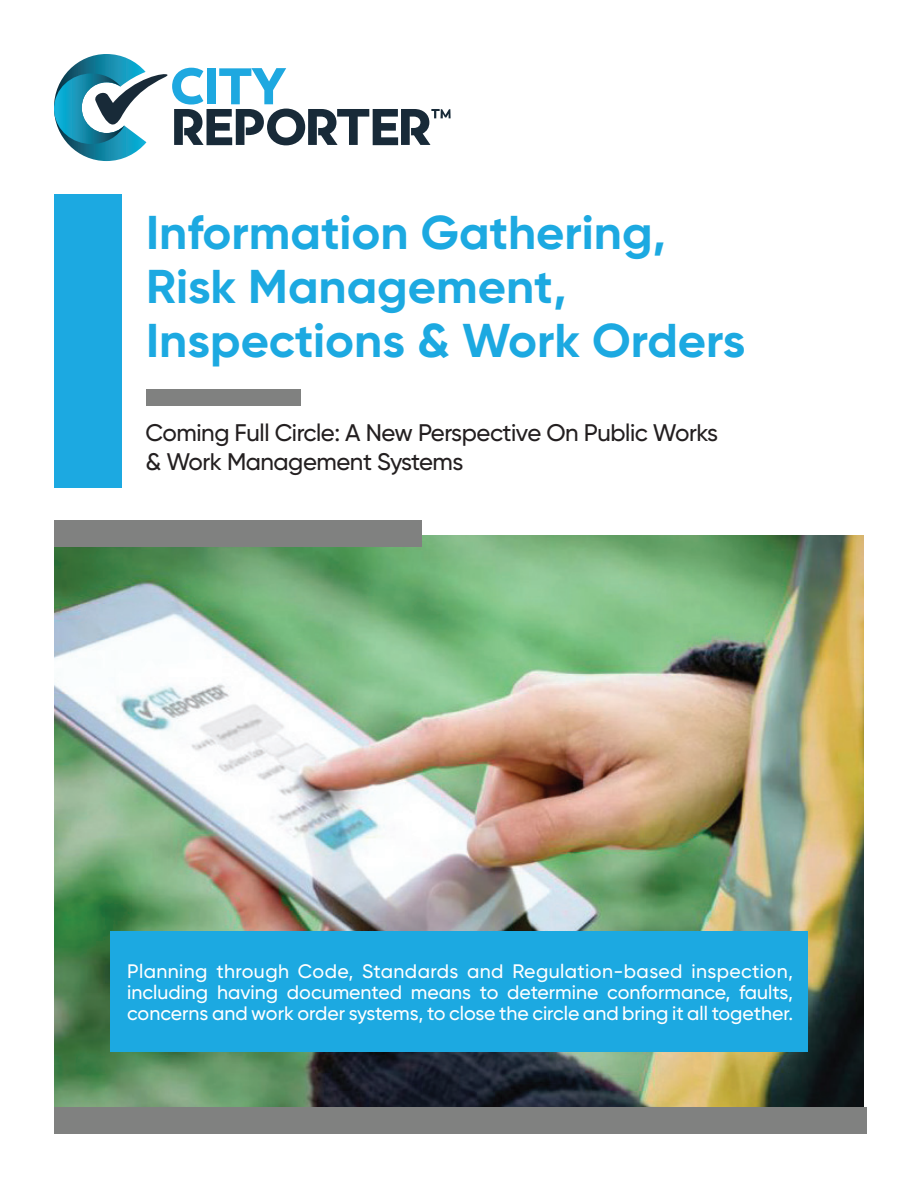
<style>
.page{position:relative;width:918px;height:1188px;background:#fff}
.page>*{position:absolute;margin:0;border:0;box-sizing:border-box;transform-origin:0 0}
.t1{font:700 47.4px/54px "Gilroy";color:#1ca9e1}
.t2{font:500 24px/28.5px "Gilroy";letter-spacing:-.02em;color:#231f20}
.t3{font:500 19.5px/21px "Gilroy";color:#fff;text-align:justify}
</style>
<div class="page">
<svg style="left:54px;top:54px;width:397px;height:107px"></svg>
<img style="left:54px;top:536px;width:810px;height:571px">
<div style="left:54px;top:194px;width:68px;height:293px;background:#1ca9e1"></div>
<div style="left:146px;top:389px;width:155px;height:17px;background:#808180"></div>
<div style="left:54px;top:520px;width:367px;height:27px;background:#808180"></div>
<div style="left:54px;top:1107px;width:812px;height:27px;background:#808180"></div>
<div style="left:110px;top:931px;width:698px;height:120px;background:#1ca9e1"></div>
<h1 class="t1" style="left:146px;top:206px;width:601px">Information Gathering,<br>Risk Management,<br>Inspections &amp; Work Orders</h1>
<p class="t2" style="left:146px;top:419px;width:574px">Coming Full Circle: A New Perspective On Public Works &amp; Work Management Systems</p>
<p class="t3" style="left:127px;top:960px;width:668px">Planning through Code, Standards and Regulation-based inspection, including having documented means to determine conformance, faults, concerns and work order systems, to close the circle and bring it all together.</p>
</div>
